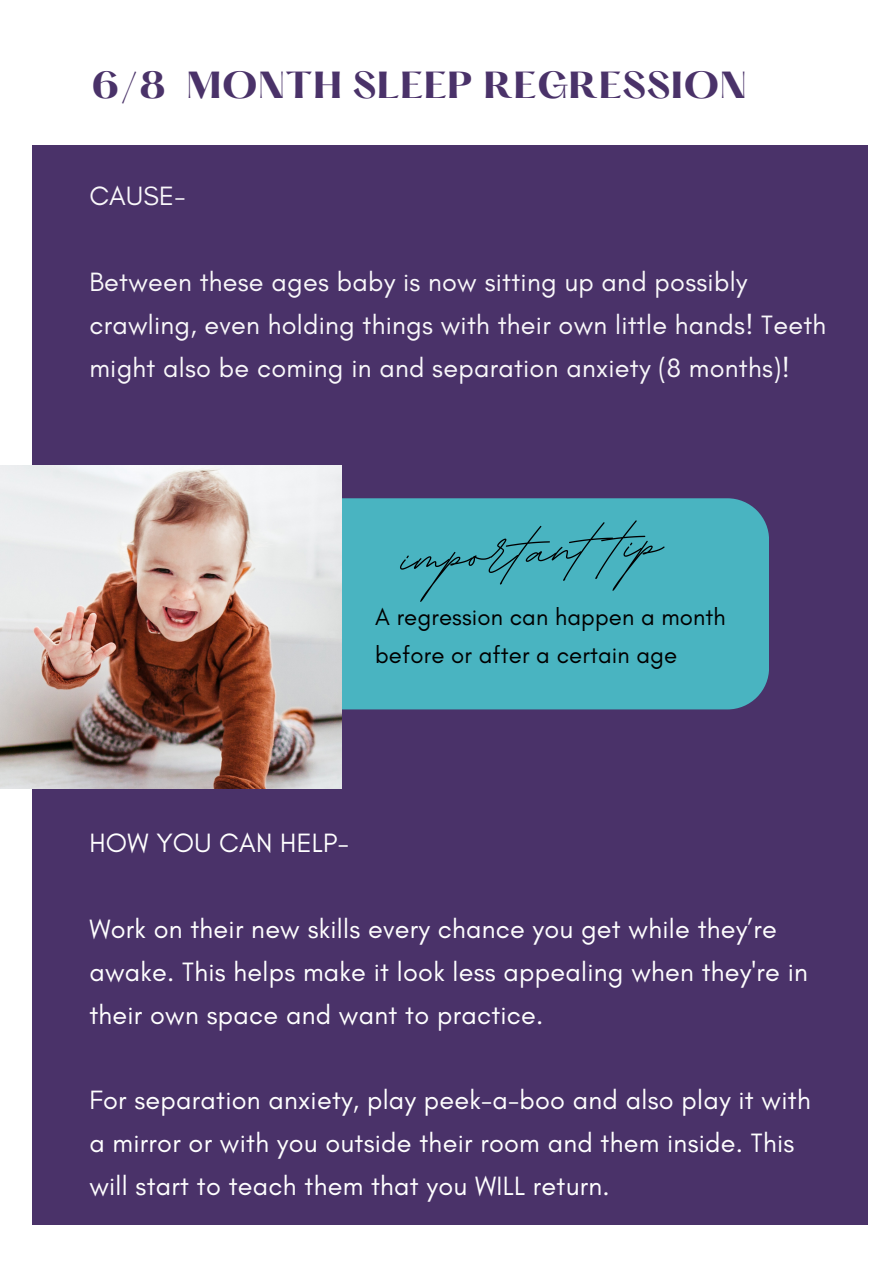
<style>
.page{position:relative;width:894px;height:1264px;background:#fff}
.page>*{position:absolute;margin:0;border:0;box-sizing:border-box;transform-origin:0 0}
.t1{font:700 82.5px "BD Script";color:#000}
.t2{font:700 33px "Hatton";letter-spacing:.01em;color:#4a3269}
.t3{font:27px/42.8px "Glacial Indifference";letter-spacing:.01em;color:#fff}
.t4{font:27px/42.8px "Glacial Indifference";letter-spacing:.01em;color:#f9f8fa}
.t5{font:24px/38.2px "Glacial Indifference";letter-spacing:.005em;color:#000}
</style>
<div class="page">
<div style="left:32px;top:145px;width:835px;height:1079px;background:#4a3269"></div>
<div style="left:341px;top:498px;width:427px;height:211px;background:#49b4c1"></div>
<img style="left:0;top:465px;width:341px;height:323px">
<h4 class="t2" style="left:92px;top:69px;width:656px">6/8 MONTH SLEEP REGRESSION</h4>
<h3 class="t4" style="left:89px;top:174px;width:98px">CAUSE-</h3>
<h4 class="t4" style="left:89px;top:260px;width:738px">Between these ages baby is now sitting up and possibly crawling, even holding things with their own little hands! Teeth might also be coming in and separation anxiety (8 months)!</h4>
<h4 class="t1" style="left:398px;top:503px;width:262px;rotate:-3deg">important tip</h4>
<p class="t5" style="left:375px;top:597px;width:352px">A regression can happen a month before or after a certain age</p>
<h1 class="t3" style="left:89px;top:821px;width:261px">HOW YOU CAN HELP-</h1>
<p class="t3" style="left:89px;top:907px;width:720px">Work on their new skills every chance you get while they’re awake. This helps make it look less appealing when they're in their own space and want to practice.</p>
<h3 class="t3" style="left:89px;top:1078px;width:722px">For separation anxiety, play peek-a-boo and also play it with a mirror or with you outside their room and them inside. This will start to teach them that you WILL return.</h3>
</div>
